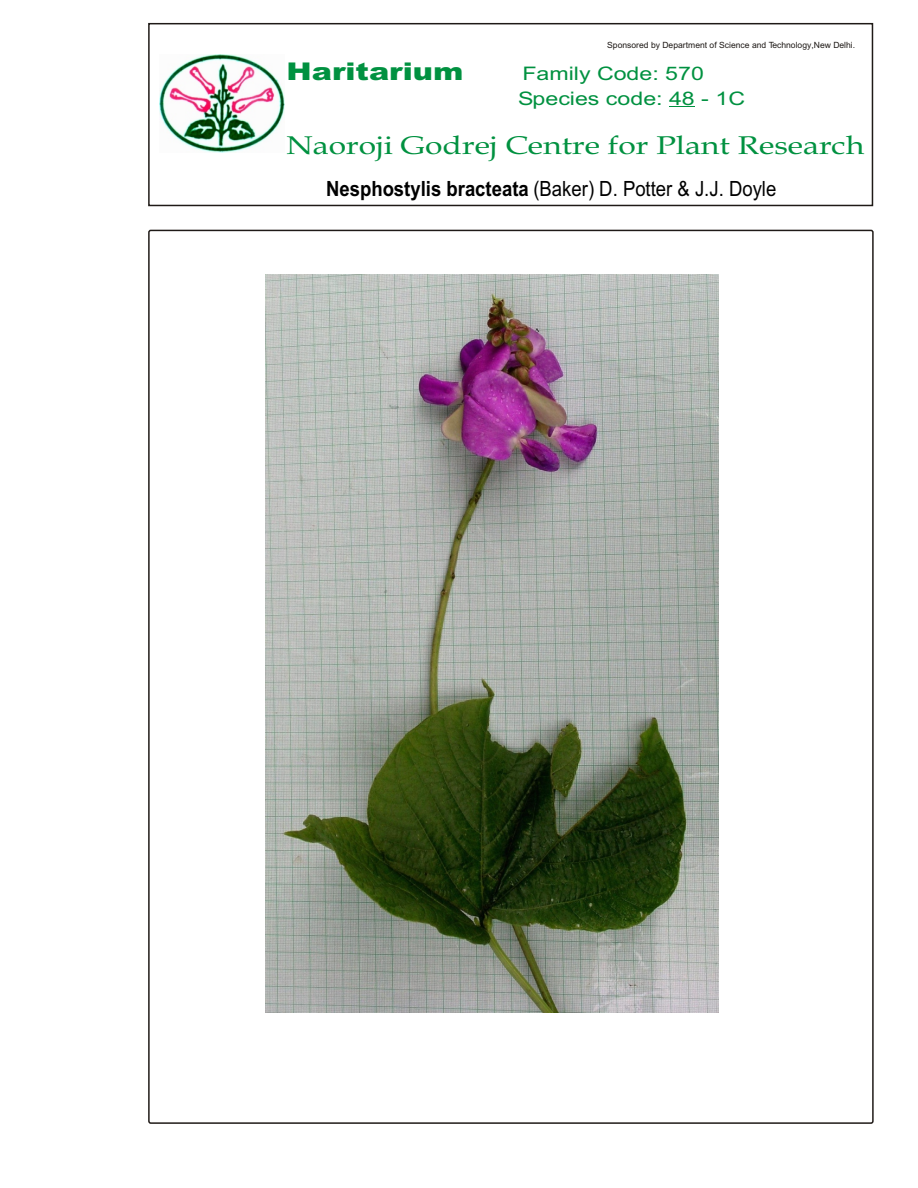
<style>
.page{position:relative;width:918px;height:1188px;background:#fff}
.page>*{position:absolute;margin:0;border:0;box-sizing:border-box;transform-origin:0 0}
.t1{font:25.65px "Book Antiqua";color:#009140;scale:1.24 1}
.t2{font:900 24.45px "Arial";color:#009140;scale:1.24 1}
.t3{font:21px "Arial";color:#000;scale:.88 1}
.t4{font:18.6px/24.5px "Arial";color:#009140;scale:1.24 1}
.t5{font:8.55px "Arial";color:#1f1a17}
.s1{font-weight:700}
</style>
<div class="page">
<img style="left:266px;top:275px;width:452px;height:738px">
<svg style="left:669px;top:106px;width:26px;height:1px"></svg>
<img style="left:160px;top:55px;width:124px;height:97px">
<div style="left:148px;top:23px;width:725px;height:183px;border:2px solid #1f1a17"></div>
<p class="t5" style="left:607px;top:42px;width:250px">Sponsored by Department of Science and Technology,New Delhi.</p>
<h2 class="t2" style="left:287px;top:63px;width:144px">Haritarium</h2>
<h3 class="t4" style="left:518px;top:63px;width:184px">Family Code: 570<br>Species code: 48 - 1C</h3>
<h1 class="t1" style="left:287px;top:136px;width:467px">Naoroji Godrej Centre for Plant Research</h1>
<h3 class="t3" style="left:326px;top:181px;width:513px"><span class="s1">Nesphostylis bracteata</span> (Baker) D. Potter &amp; J.J. Doyle</h3>
</div>
